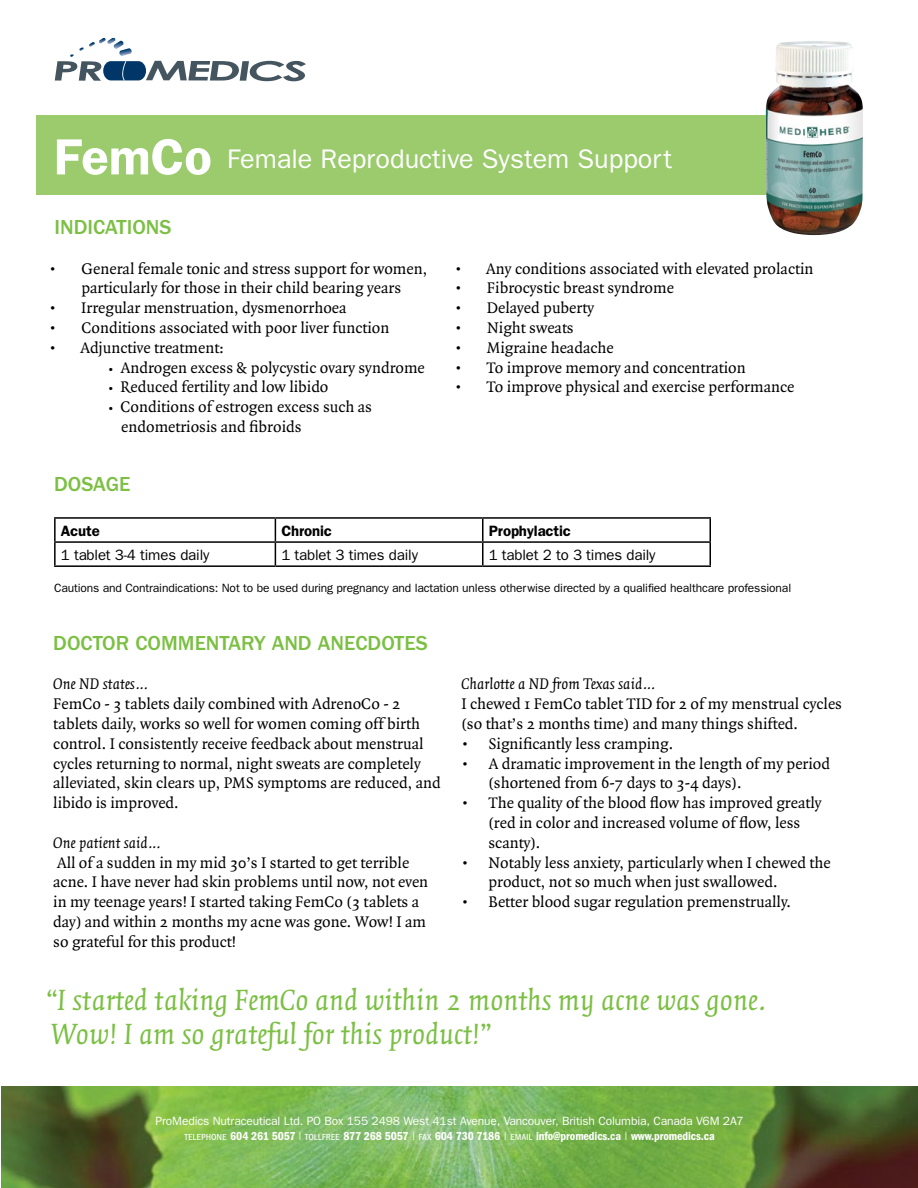
<style>
.page{position:relative;width:918px;height:1188px;background:#fff}
.page>*{position:absolute;margin:0;border:0;box-sizing:border-box;transform-origin:0 0}
.t1{font:italic 31.5px/34.5px "Quadraat";color:#7bbf43}
.t2{font:27px "Franklin Gothic";color:#fff}
.t3{font:500 21px "Franklin Gothic";color:#7bbf43}
.t4{font:16.5px/19.8px "Quadraat";color:#000}
.t5{font:italic 16.5px "Quadraat";color:#000}
.t6{font:15px "Franklin Gothic";letter-spacing:-.01em;color:#000}
.t7{font:600 15px "Franklin Gothic";letter-spacing:-.01em;color:#000}
.t8{font:12px/15px "Franklin Gothic";letter-spacing:-.01em;color:#fff;text-align:center}
.t9{font:12px "Franklin Gothic";letter-spacing:-.01em;color:#000}
.s1{font-weight:600;font-size:51px}
.s2{font-family:"Proforma"}
.s3{font-family:"Franklin Gothic SC";font-stretch:condensed}
.s4{font-weight:600;font-stretch:condensed}
</style>
<div class="page">
<div style="left:36px;top:116px;width:810px;height:79px;background:#9bcb6d"></div>
<img style="left:2px;top:1086px;width:916px;height:102px">
<svg style="left:55px;top:38px;width:251px;height:43px"></svg>
<img style="left:766px;top:41px;width:97px;height:194px">
<hr style="left:54px;top:517px;width:221px;height:2px;background:#000">
<hr style="left:54px;top:519px;width:2px;height:22px;background:#000">
<hr style="left:275px;top:517px;width:208px;height:2px;background:#000">
<hr style="left:483px;top:517px;width:228px;height:2px;background:#000">
<hr style="left:482px;top:519px;width:2px;height:22px;background:#000">
<hr style="left:54px;top:541px;width:221px;height:2px;background:#000">
<hr style="left:54px;top:543px;width:2px;height:22px;background:#000">
<hr style="left:275px;top:541px;width:208px;height:2px;background:#000">
<svg style="left:275px;top:519px;width:1px;height:46px"></svg>
<hr style="left:483px;top:541px;width:228px;height:2px;background:#000">
<hr style="left:482px;top:543px;width:2px;height:22px;background:#000">
<svg style="left:710px;top:519px;width:1px;height:46px"></svg>
<hr style="left:54px;top:565px;width:221px;height:2px;background:#000">
<hr style="left:275px;top:565px;width:208px;height:2px;background:#000">
<hr style="left:483px;top:565px;width:228px;height:2px;background:#000">
<h2 class="t2" style="left:54px;top:144px;width:620px"><span class="s1">FemCo</span> Female Reproductive System Support</h2>
<p class="t3" style="left:55px;top:215px;width:118px">INDICATIONS</p>
<p class="t4" style="left:49px;top:259px;width:380px;text-align:center">• General female tonic and stress support for women, particularly for those in their child bearing years</p>
<p class="t4" style="left:49px;top:299px;width:299px">• Irregular menstruation, dysmenorrhoea</p>
<p class="t4" style="left:49px;top:318px;width:342px">• Conditions associated with poor liver function</p>
<p class="t4" style="left:49px;top:338px;width:176px">• Adjunctive treatment:</p>
<p class="t4" style="left:108px;top:358px;width:318px"><span class="s2">•</span> Androgen excess &amp; polycystic ovary syndrome</p>
<p class="t4" style="left:108px;top:378px;width:222px"><span class="s2">•</span> Reduced fertility and low libido</p>
<p class="t4" style="left:121px;top:398px;width:252px;text-indent:-13px"><span class="s2">•</span> Conditions of estrogen excess such as endometriosis and fibroids</p>
<p class="t4" style="left:455px;top:259px;width:360px">• Any conditions associated with elevated prolactin</p>
<p class="t4" style="left:455px;top:279px;width:221px">• Fibrocystic breast syndrome</p>
<p class="t4" style="left:455px;top:299px;width:141px">• Delayed puberty</p>
<p class="t4" style="left:455px;top:318px;width:120px">• Night sweats</p>
<p class="t4" style="left:455px;top:338px;width:160px">• Migraine headache</p>
<p class="t4" style="left:455px;top:358px;width:292px">• To improve memory and concentration</p>
<p class="t4" style="left:455px;top:378px;width:341px">• To improve physical and exercise performance</p>
<p class="t3" style="left:54px;top:473px;width:78px">DOSAGE</p>
<p class="t7" style="left:61px;top:522px;width:41px">Acute</p>
<p class="t7" style="left:281px;top:522px;width:52px">Chronic</p>
<p class="t7" style="left:489px;top:522px;width:84px">Prophylactic</p>
<p class="t6" style="left:61px;top:546px;width:150px">1 tablet 3-4 times daily</p>
<p class="t6" style="left:281px;top:546px;width:138px">1 tablet 3 times daily</p>
<p class="t6" style="left:489px;top:546px;width:168px">1 tablet 2 to 3 times daily</p>
<p class="t9" style="left:54px;top:581px;width:739px">Cautions and Contraindications: Not to be used during pregnancy and lactation unless otherwise directed by a qualified healthcare professional</p>
<p class="t3" style="left:53px;top:631px;width:376px">DOCTOR COMMENTARY AND ANECDOTES</p>
<p class="t5" style="left:53px;top:675px;width:97px">One ND states…</p>
<p class="t4" style="left:53px;top:695px;width:389px">FemCo - 3 tablets daily combined with AdrenoCo - 2 tablets daily, works so well for women coming off birth control. I consistently receive feedback about menstrual cycles returning to normal, night sweats are completely alleviated, skin clears up, PMS symptoms are reduced, and libido is improved.</p>
<p class="t5" style="left:53px;top:834px;width:109px">One patient said…</p>
<p class="t4" style="left:53px;top:853px;width:377px">All of a sudden in my mid 30’s I started to get terrible acne. I have never had skin problems until now, not even in my teenage years! I started taking FemCo (3 tablets a day) and within 2 months my acne was gone. Wow! I am so grateful for this product!</p>
<p class="t5" style="left:461px;top:675px;width:196px">Charlotte a ND from Texas said…</p>
<p class="t4" style="left:461px;top:695px;width:382px">I chewed 1 FemCo tablet TID for 2 of my menstrual cycles (so that’s 2 months time) and many things shifted.</p>
<p class="t4" style="left:461px;top:734px;width:213px">• Significantly less cramping.</p>
<p class="t4" style="left:488px;top:754px;width:343px;text-indent:-27px">• A dramatic improvement in the length of my period (shortened from 6-7 days to 3-4 days).</p>
<p class="t4" style="left:488px;top:794px;width:335px;text-indent:-27px">• The quality of the blood flow has improved greatly (red in color and increased volume of flow, less scanty).</p>
<p class="t4" style="left:488px;top:853px;width:344px;text-indent:-27px">• Notably less anxiety, particularly when I chewed the product, not so much when just swallowed.</p>
<p class="t4" style="left:461px;top:893px;width:331px">• Better blood sugar regulation premenstrually.</p>
<h1 class="t1" style="left:46px;top:983px;width:722px">“I started taking FemCo and within 2 months my acne was gone.<br>Wow! I am so grateful for this product!”</h1>
<p class="t8" style="left:155px;top:1113px;width:590px">ProMedics Nutraceutical Ltd. PO Box 155 2498 West 41st Avenue, Vancouver, British Columbia, Canada V6M 2A7 <span class="s3">telephone</span> <span class="s4">604 261 5057</span> | <span class="s3">tollfree</span> <span class="s4">877 268 5057</span> | <span class="s3">fax</span> <span class="s4">604 730 7186</span> | <span class="s3">email</span> <span class="s4">info@promedics.ca</span> | <span class="s4">www.promedics.ca</span></p>
</div>
